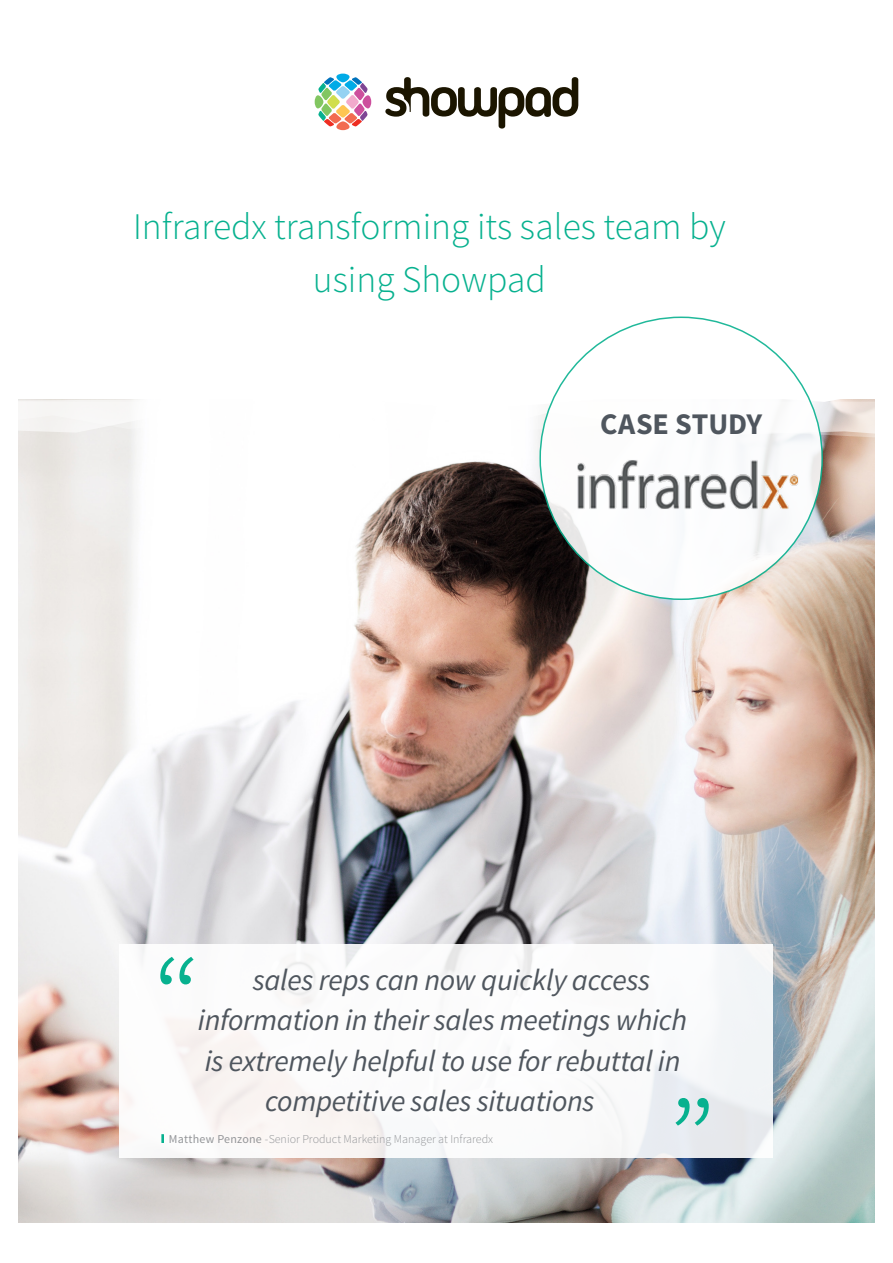
<style>
.page{position:relative;width:893px;height:1263px;background:#fff}
.page>*{position:absolute;margin:0;border:0;box-sizing:border-box;transform-origin:0 0}
.cover_title{font:300 37.5px/52.5px "Source Sans Pro";color:#07b18f;text-align:center}
.subtitle{font:italic 30px "Source Sans Pro";letter-spacing:-.01em;color:#4f565e}
.chaptertitel{font:700 30px "Source Sans Pro";color:#4f565e}
.Quote_attribution{font:300 12px "Source Sans Pro";color:#939598}
.s1{font-weight:400}
</style>
<div class="page">
<img style="left:18px;top:455px;width:856px;height:767px">
<div style="left:120px;top:944px;width:653px;height:214px;background:#fff"></div>
<svg style="left:315px;top:74px;width:56px;height:56px"></svg>
<svg style="left:385px;top:77px;width:193px;height:52px"></svg>
<svg style="left:160px;top:957px;width:34px;height:27px"></svg>
<svg style="left:675px;top:1098px;width:34px;height:27px"></svg>
<svg style="left:161px;top:1134px;width:3px;height:9px"></svg>
<svg style="left:18px;top:451px;width:857px;height:4px"></svg>
<svg style="left:18px;top:410px;width:857px;height:41px"></svg>
<svg style="left:18px;top:375px;width:857px;height:35px"></svg>
<div style="left:540px;top:317px;width:282px;height:282px;background:#fff;border-radius:50%"></div>
<img style="left:551px;top:448px;width:263px;height:75px">
<p class="cover_title" style="left:133px;top:201px;width:594px">Infraredx transforming its sales team by using Showpad</p>
<p class="chaptertitel" style="left:600px;top:404px;width:164px">CASE STUDY</p>
<p class="subtitle" style="left:253px;top:961px;width:399px">sales reps can now quickly access</p>
<p class="subtitle" style="left:198px;top:1002px;width:491px">information in their sales meetings which</p>
<p class="subtitle" style="left:205px;top:1042px;width:477px">is extremely helpful to use for rebuttal in</p>
<p class="subtitle" style="left:265px;top:1083px;width:331px">competitive sales situations</p>
<p class="Quote_attribution" style="left:169px;top:1132px;width:326px"><span class="s1">Matthew Penzone</span> -Senior Product Marketing Manager at Infraredx</p>
</div>
